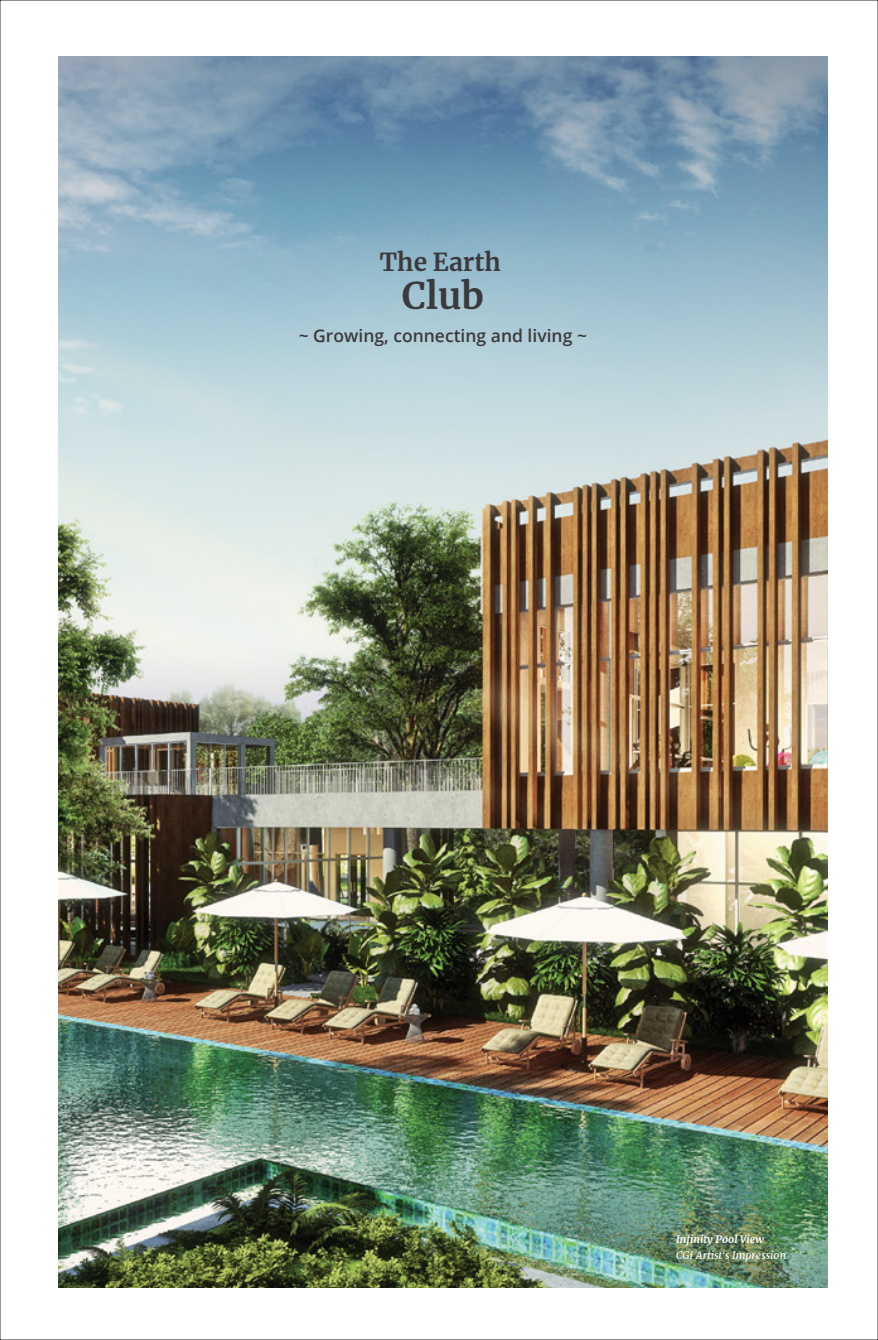
<style>
.page{position:relative;width:878px;height:1340px;background:#fff}
.page>*{position:absolute;margin:0;border:0;box-sizing:border-box;transform-origin:0 0}
.t1{font:700 36.4px "Merriweather";color:#3b393b}
.t2{font:700 24.5px "Merriweather";color:#3b393b}
.t3{font:600 17.5px "Open Sans";color:#3b393a}
.t4{font:italic 10.5px "Merriweather";color:#fff}
.t5{font:italic 700 10.5px "Merriweather";color:#fff}
</style>
<div class="page">
<img style="left:58px;top:56px;width:769px;height:1231px">
<h2 class="t2" style="left:380px;top:245px;width:123px">The Earth</h2>
<h1 class="t1" style="left:402px;top:271px;width:84px">Club</h1>
<p class="t3" style="left:299px;top:323px;width:290px">~ Growing, connecting and living ~</p>
<p class="t5" style="left:676px;top:1232px;width:90px">Infinity Pool View</p>
<p class="t4" style="left:676px;top:1248px;width:112px">CGI Artist's Impression</p>
</div>
